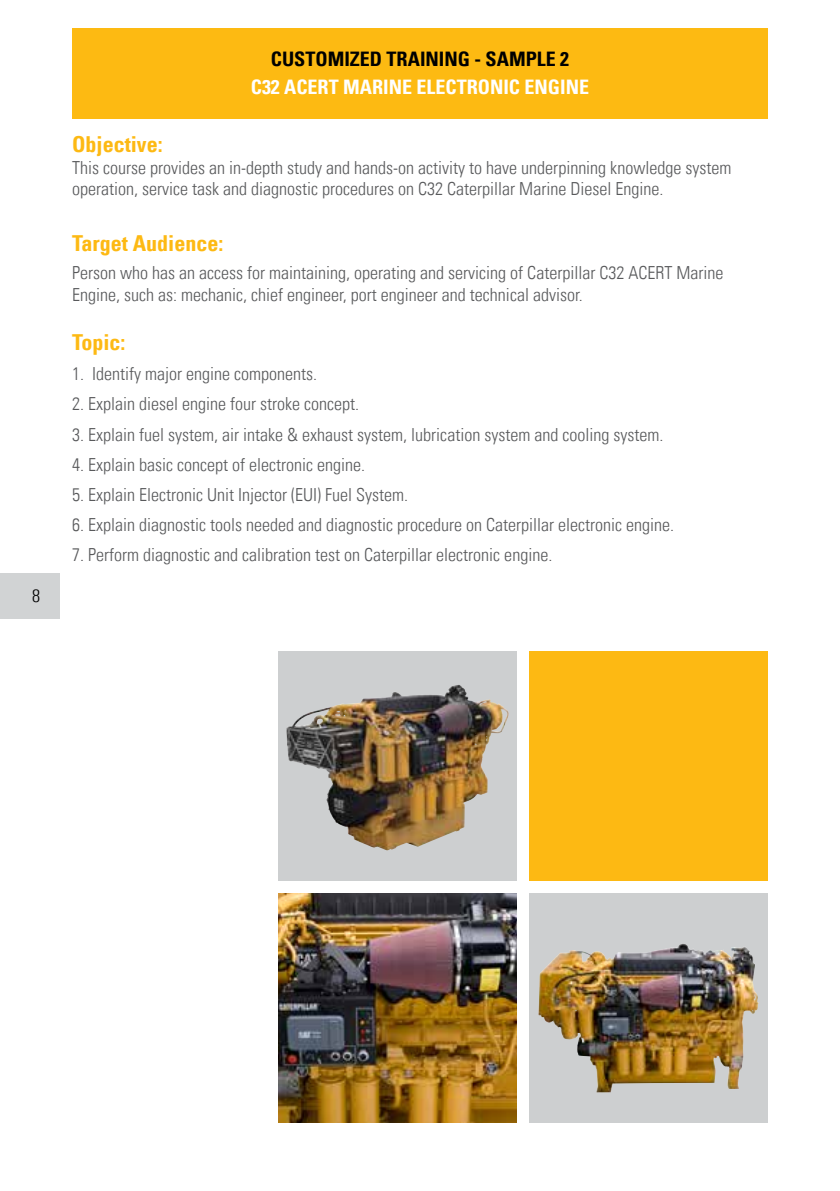
<style>
.page{position:relative;width:840px;height:1191px;background:#fff}
.page>*{position:absolute;margin:0;border:0;box-sizing:border-box;transform-origin:0 0}
.t1{font:700 condensed 22px "Univers LT";color:#fdb913}
.t2{font:700 condensed 20px "Univers LT";color:#fff}
.t3{font:700 condensed 20px "Univers LT";color:#000}
.t4{font:300 condensed 18px/21.6px "Univers LT";color:#58595b}
.t5{font:300 condensed 18px "Univers LT";color:#000}
</style>
<div class="page">
<div style="left:0;top:573px;width:60px;height:45px;background:#d1d3d4"></div>
<svg style="left:278px;top:651px;width:238px;height:229px;background:#b4aca1"></svg>
<img style="left:278px;top:893px;width:238px;height:230px">
<div style="left:529px;top:651px;width:238px;height:229px;background:#fdb913"></div>
<img style="left:529px;top:893px;width:238px;height:230px">
<img style="left:286px;top:684px;width:172px;height:94px">
<img style="left:538px;top:943px;width:144px;height:83px">
<div style="left:72px;top:28px;width:695px;height:91px;background:#fdba12"></div>
<p class="t5" style="left:32px;top:584px;width:9px">8</p>
<p class="t3" style="left:271px;top:47px;width:299px">CUSTOMIZED TRAINING - SAMPLE 2</p>
<p class="t2" style="left:251px;top:75px;width:339px">C32 ACERT MARINE ELECTRONIC ENGINE</p>
<p class="t1" style="left:72px;top:131px;width:92px">Objective:</p>
<p class="t4" style="left:72px;top:156px;width:660px">This course provides an in-depth study and hands-on activity to have underpinning knowledge system operation, service task and diagnostic procedures on C32 Caterpillar Marine Diesel Engine.</p>
<p class="t1" style="left:72px;top:230px;width:153px">Target Audience:</p>
<p class="t4" style="left:72px;top:262px;width:652px">Person who has an access for maintaining, operating and servicing of Caterpillar C32 ACERT Marine<br>Engine, such as: mechanic, chief engineer, port engineer and technical advisor.</p>
<p class="t1" style="left:72px;top:329px;width:55px">Topic:</p>
<p class="t4" style="left:72px;top:363px;width:246px">1. Identify major engine components.</p>
<p class="t4" style="left:72px;top:393px;width:288px">2. Explain diesel engine four stroke concept.</p>
<p class="t4" style="left:72px;top:423px;width:592px">3. Explain fuel system, air intake &amp; exhaust system, lubrication system and cooling system.</p>
<p class="t4" style="left:72px;top:453px;width:294px">4. Explain basic concept of electronic engine.</p>
<p class="t4" style="left:72px;top:483px;width:337px">5. Explain Electronic Unit Injector (EUI) Fuel System.</p>
<p class="t4" style="left:72px;top:513px;width:603px">6. Explain diagnostic tools needed and diagnostic procedure on Caterpillar electronic engine.</p>
<p class="t4" style="left:72px;top:543px;width:481px">7. Perform diagnostic and calibration test on Caterpillar electronic engine.</p>
</div>
